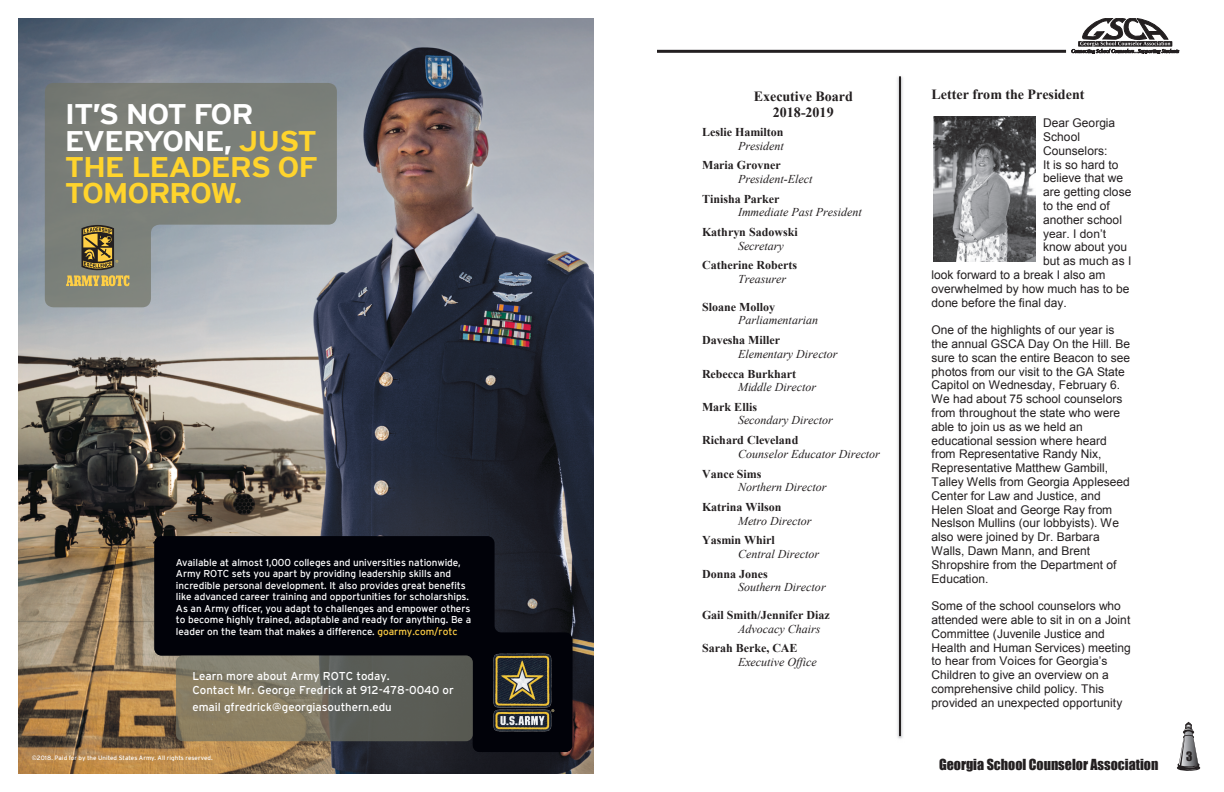
<style>
.page{position:relative;width:1224px;height:792px;background:#fff}
.page>*{position:absolute;margin:0;border:0;box-sizing:border-box;transform-origin:0 0}
.t1{font:700 28.4px/26.3px "Interstate";letter-spacing:-.04em;color:#ffd42c;scale:1.09 1}
.t2{font:700 14px/16.1px "Times New Roman";color:#231f20;text-align:center}
.t3{font:14px "Impact";color:#231f20}
.t4{font:12px/13.8px "Arial";color:#231f20}
.t5{font:italic 12px "Times New Roman";color:#231f20}
.t6{font:700 12px "Times New Roman";color:#231f20}
.t7{font:11.9px "Impact";color:#231f20}
.t8{font:11.5px/14.3px "Interstate";color:#fff}
.t9{font:10px/11.6px "Interstate";letter-spacing:-.005em;color:#fff}
.t10{font:10px "Interstate";letter-spacing:-.01em;color:#ffd42c}
.t11{font:6.2px "Interstate";letter-spacing:.005em;color:#fff}
.s1{color:#fff}
.s2{color:#ffcf45}
</style>
<div class="page">
<svg style="left:1177px;top:722px;width:23px;height:49px"></svg>
<hr style="left:657px;top:50px;width:409px;height:3px;background:#231f20">
<svg style="left:1072px;top:18px;width:107px;height:36px"></svg>
<img style="left:18px;top:18px;width:576px;height:756px">
<svg style="left:154px;top:536px;width:418px;height:216px;fill:#010209"></svg>
<img style="left:489px;top:651px;width:67px;height:82px">
<svg style="left:45px;top:83px;width:292px;height:224px;fill:#7d817a"></svg>
<svg style="left:66px;top:225px;width:64px;height:61px"></svg>
<svg style="left:176px;top:655px;width:297px;height:86px"></svg>
<img style="left:897px;top:76px;width:6px;height:663px">
<hr style="left:899px;top:76px;width:2px;height:660px;background:#231f20">
<img style="left:934px;top:116px;width:101px;height:146px">
<h1 class="t1" style="left:65px;top:101px;width:234px"><span class="s1">IT’S NOT FOR<br>EVERYONE,</span> JUST<br>THE LEADERS OF<br>TOMORROW.</h1>
<p class="t9" style="left:176px;top:556px;width:297px">Available at almost 1,000 colleges and universities nationwide, Army ROTC sets you apart by providing leadership skills and incredible personal development. It also provides great benefits like advanced career training and opportunities for scholarships.<br>As an Army officer, you adapt to challenges and empower others to become highly trained, adaptable and ready for anything. Be a leader on the team that makes a difference. <span class="s2">goarmy.com/rotc</span></p>
<p class="t8" style="left:192px;top:668px;width:263px">Learn more about Army ROTC today.<br>Contact Mr. George Fredrick at 912-478-0040 or</p>
<p class="t8" style="left:192px;top:700px;width:201px">email gfredrick@georgiasouthern.edu</p>
<p class="t10" style="left:353px;top:626px;width:79px">goarmy.com/rotc</p>
<p class="t11" style="left:32px;top:755px;width:183px">©2018. Paid for by the United States Army. All rights reserved.</p>
<p class="t2" style="left:754px;top:88px;width:101px">Executive Board<br>2018-2019</p>
<p class="t6" style="left:702px;top:124px;width:83px">Leslie Hamilton</p>
<p class="t5" style="left:738px;top:137px;width:47px">President</p>
<p class="t6" style="left:702px;top:157px;width:80px">Maria Grovner</p>
<p class="t5" style="left:738px;top:171px;width:76px">President-Elect</p>
<p class="t6" style="left:702px;top:191px;width:79px">Tinisha Parker</p>
<p class="t5" style="left:738px;top:204px;width:125px">Immediate Past President</p>
<p class="t6" style="left:702px;top:224px;width:97px">Kathryn Sadowski</p>
<p class="t5" style="left:738px;top:237px;width:47px">Secretary</p>
<p class="t6" style="left:702px;top:257px;width:96px">Catherine Roberts</p>
<p class="t5" style="left:738px;top:271px;width:49px">Treasurer</p>
<p class="t6" style="left:702px;top:299px;width:75px">Sloane Molloy</p>
<p class="t5" style="left:738px;top:312px;width:82px">Parliamentarian</p>
<p class="t6" style="left:702px;top:332px;width:80px">Davesha Miller</p>
<p class="t5" style="left:738px;top:345px;width:101px">Elementary Director</p>
<p class="t6" style="left:702px;top:365px;width:96px">Rebecca Burkhart</p>
<p class="t5" style="left:738px;top:379px;width:80px">Middle Director</p>
<p class="t6" style="left:702px;top:399px;width:57px">Mark Ellis</p>
<p class="t5" style="left:738px;top:412px;width:96px">Secondary Director</p>
<p class="t6" style="left:702px;top:432px;width:98px">Richard Cleveland</p>
<p class="t5" style="left:738px;top:446px;width:143px">Counselor Educator Director</p>
<p class="t6" style="left:702px;top:465px;width:61px">Vance Sims</p>
<p class="t5" style="left:738px;top:479px;width:90px">Northern Director</p>
<p class="t6" style="left:702px;top:499px;width:81px">Katrina Wilson</p>
<p class="t5" style="left:738px;top:512px;width:75px">Metro Director</p>
<p class="t6" style="left:702px;top:532px;width:74px">Yasmin Whirl</p>
<p class="t5" style="left:738px;top:546px;width:82px">Central Director</p>
<p class="t6" style="left:702px;top:565px;width:67px">Donna Jones</p>
<p class="t5" style="left:738px;top:579px;width:89px">Southern Director</p>
<p class="t6" style="left:702px;top:607px;width:129px">Gail Smith/Jennifer Diaz</p>
<p class="t5" style="left:738px;top:620px;width:84px">Advocacy Chairs</p>
<p class="t6" style="left:702px;top:640px;width:97px">Sarah Berke, CAE</p>
<p class="t5" style="left:738px;top:654px;width:80px">Executive Office</p>
<p class="t2" style="left:932px;top:86px;width:154px">Letter from the President</p>
<p class="t4" style="left:1043px;top:116px;width:74px">Dear Georgia</p>
<p class="t4" style="left:1043px;top:130px;width:38px">School</p>
<p class="t4" style="left:1043px;top:144px;width:66px">Counselors:</p>
<p class="t4" style="left:1043px;top:158px;width:77px">It is so hard to</p>
<p class="t4" style="left:1043px;top:171px;width:81px">believe that we</p>
<p class="t4" style="left:1043px;top:185px;width:90px">are getting close</p>
<p class="t4" style="left:1043px;top:199px;width:68px">to the end of</p>
<p class="t4" style="left:1043px;top:213px;width:80px">another school</p>
<p class="t4" style="left:1043px;top:226px;width:64px">year. I don’t</p>
<p class="t4" style="left:1043px;top:240px;width:85px">know about you</p>
<p class="t4" style="left:1043px;top:254px;width:90px">but as much as I</p>
<p class="t4" style="left:932px;top:268px;width:175px">look forward to a break I also am</p>
<p class="t4" style="left:932px;top:282px;width:199px">overwhelmed by how much has to be</p>
<p class="t4" style="left:932px;top:296px;width:137px">done before the final day.</p>
<p class="t4" style="left:932px;top:323px;width:200px">One of the highlights of our year is the annual GSCA Day On the Hill. Be sure to scan the entire Beacon to see photos from our visit to the GA State<br>Capitol on Wednesday, February 6.<br>We had about 75 school counselors from throughout the state who were able to join us as we held an educational session where heard from Representative Randy Nix,<br>Representative Matthew Gambill,<br>Talley Wells from Georgia Appleseed<br>Center for Law and Justice, and<br>Helen Sloat and George Ray from<br>Neslson Mullins (our lobbyists). We also were joined by Dr. Barbara<br>Walls, Dawn Mann, and Brent<br>Shropshire from the Department of<br>Education.</p>
<p class="t4" style="left:932px;top:599px;width:201px">Some of the school counselors who attended were able to sit in on a Joint Committee (Juvenile Justice and Health and Human Services) meeting to hear from Voices for Georgia’s Children to give an overview on a comprehensive child policy. This provided an unexpected opportunity</p>
<p class="t3" style="left:939px;top:753px;width:221px">Georgia School Counselor Association</p>
<p class="t7" style="left:1186px;top:747px;width:8px">3</p>
</div>
